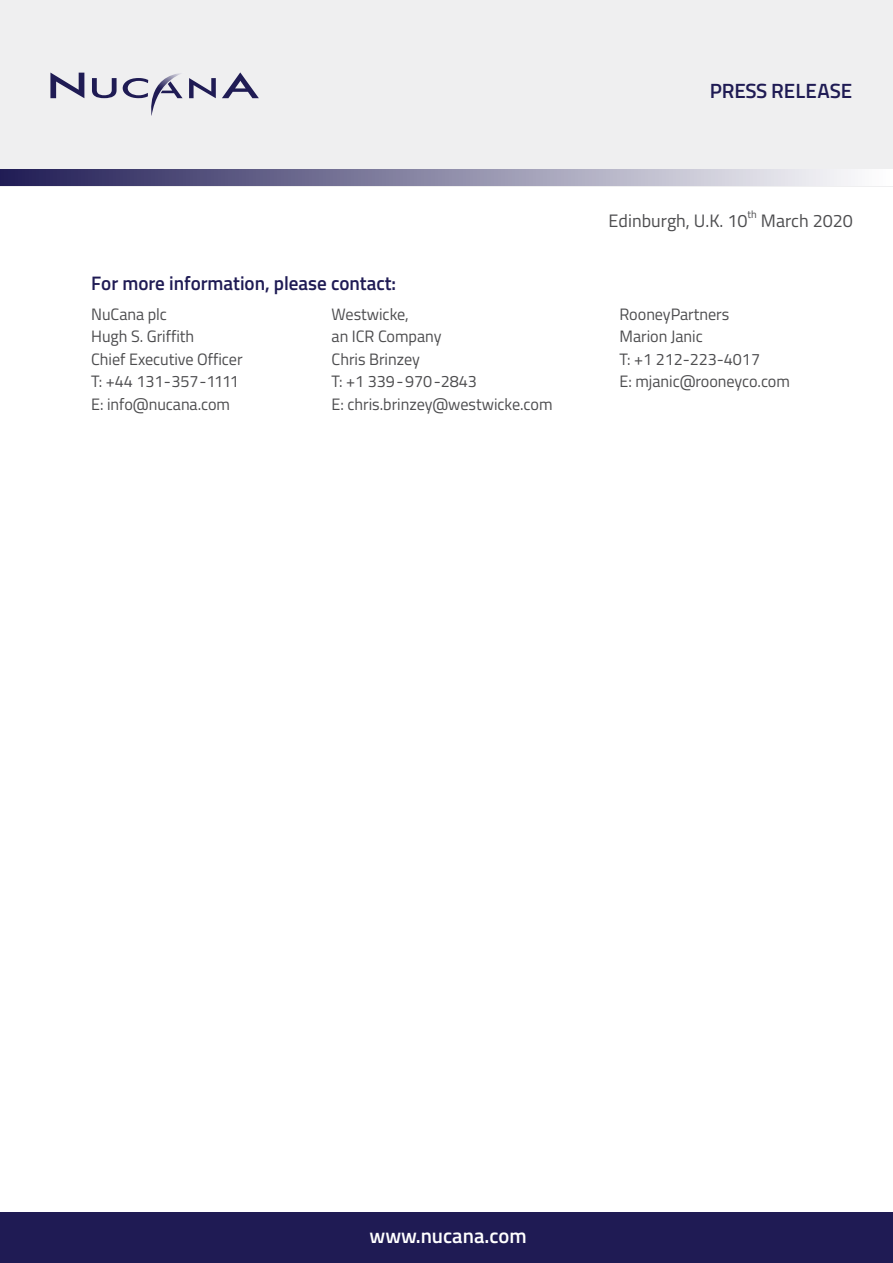
<style>
.page{position:relative;width:893px;height:1263px;background:#fff}
.page>*{position:absolute;margin:0;border:0;box-sizing:border-box;transform-origin:0 0}
.t1{font:600 20.7px "Titillium Web";color:#fff}
.t2{font:600 20.7px "Titillium Web";color:#1f1b54}
.t3{font:600 19.5px "Titillium Web";color:#1f1b54}
.t4{font:18px "Titillium Web";color:#4d4d4f}
.t5{font:16.5px/22.5px "Titillium Web";color:#4d4d4f}
.t6{font:10.5px "Titillium Web";color:#4d4d4f}
</style>
<div class="page">
<div style="left:0;top:0;width:893px;height:186px;background:#efeff0"></div>
<div style="left:0;top:1212px;width:893px;height:51px;background:#1f1b54"></div>
<div style="left:0;top:169px;width:893px;height:17px;background:linear-gradient(to right,#201c55,#fff)"></div>
<svg style="left:92px;top:78px;width:25px;height:20px"></svg>
<svg style="left:50px;top:73px;width:34px;height:25px"></svg>
<svg style="left:222px;top:72px;width:37px;height:26px"></svg>
<svg style="left:123px;top:73px;width:93px;height:43px"></svg>
<p class="t2" style="left:710px;top:76px;width:144px">PRESS RELEASE</p>
<p class="t4" style="left:609px;top:208px;width:140px">Edinburgh, U.K. 10</p>
<p class="t6" style="left:748px;top:207px;width:11px">th</p>
<p class="t4" style="left:761px;top:208px;width:94px">March 2020</p>
<p class="t3" style="left:91px;top:268px;width:306px">For more information, please contact:</p>
<p class="t5" style="left:91px;top:302px;width:153px">NuCana plc<br>Hugh S. Griffith<br>Chief Executive Officer<br>T: +44 131-357-1111<br>E: info@nucana.com</p>
<p class="t5" style="left:332px;top:302px;width:222px">Westwicke,<br>an ICR Company<br>Chris Brinzey<br>T: +1 339-970-2843<br>E: chris.brinzey@westwicke.com</p>
<p class="t5" style="left:619px;top:302px;width:172px">RooneyPartners<br>Marion Janic<br>T: +1 212-223-4017<br>E: mjanic@rooneyco.com</p>
<p class="t1" style="left:369px;top:1220px;width:159px">www.nucana.com</p>
</div>
